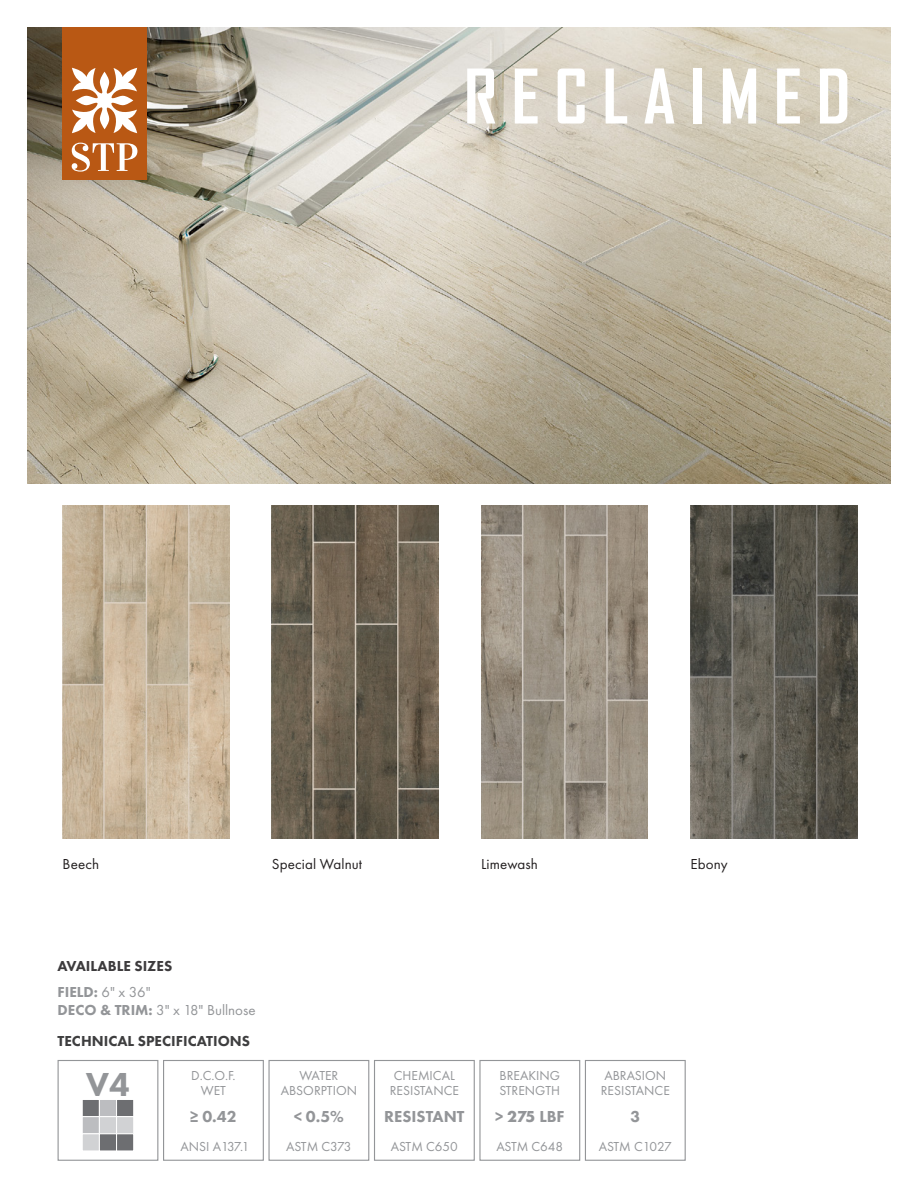
<style>
.page{position:relative;width:918px;height:1188px;background:#fff}
.page>*{position:absolute;margin:0;border:0;box-sizing:border-box;transform-origin:0 0}
.Product_Line{font:700 72px "Agency FB";letter-spacing:.2em;color:#fff}
.t1{font:800 34.5px "Futura PT";color:#939598}
.t2{font:800 16.5px "Futura PT";color:#939598}
.t3{font:700 16.5px "Futura PT";color:#939598}
.t4{font:15px "Futura PT";letter-spacing:.01em;color:#231f20}
.t5{font:15px "Futura PT";color:#939598}
.t6{font:800 15px "Futura PT";color:#3e3e3f}
.t7{font:800 15px "Futura PT";color:#3d3b3d}
.t8{font:800 15px "Futura PT";color:#939598}
.t9{font:13.5px "Futura PT";color:#939598}
.t10{font:13.5px "Futura PT";letter-spacing:-.025em;color:#939598}
.s1{font-weight:400}
.s2{font-weight:800}
.s3{font-weight:700}
</style>
<div class="page">
<img style="left:63px;top:505px;width:166px;height:333px">
<img style="left:272px;top:505px;width:167px;height:333px">
<img style="left:481px;top:505px;width:167px;height:333px">
<img style="left:690px;top:505px;width:167px;height:333px">
<img style="left:27px;top:27px;width:864px;height:457px">
<div style="left:163px;top:1060px;width:101px;height:101px;border:1px solid #939598"></div>
<div style="left:268px;top:1060px;width:101px;height:101px;border:1px solid #939598"></div>
<div style="left:374px;top:1060px;width:101px;height:101px;border:1px solid #939598"></div>
<div style="left:479px;top:1060px;width:101px;height:101px;border:1px solid #939598"></div>
<div style="left:585px;top:1060px;width:101px;height:101px;border:1px solid #939598"></div>
<div style="left:58px;top:1060px;width:100px;height:101px;border:1px solid #939598"></div>
<div style="left:82px;top:1099px;width:18px;height:18px;background:#6d6e71;border:1px solid #fff"></div>
<div style="left:99px;top:1099px;width:18px;height:18px;background:#bcbdc0;border:1px solid #fff"></div>
<div style="left:116px;top:1099px;width:18px;height:18px;background:#6d6e71;border:1px solid #fff"></div>
<div style="left:82px;top:1116px;width:18px;height:18px;background:#bcbdc0;border:1px solid #fff"></div>
<div style="left:99px;top:1116px;width:18px;height:18px;background:#d1d2d4;border:1px solid #fff"></div>
<div style="left:116px;top:1116px;width:18px;height:18px;background:#d1d2d4;border:1px solid #fff"></div>
<div style="left:82px;top:1133px;width:18px;height:18px;background:#d1d2d4;border:1px solid #fff"></div>
<div style="left:99px;top:1133px;width:18px;height:18px;background:#6d6e71;border:1px solid #fff"></div>
<div style="left:116px;top:1133px;width:18px;height:18px;background:#6d6e71;border:1px solid #fff"></div>
<div style="left:63px;top:27px;width:84px;height:152px;background:#b95814"></div>
<svg style="left:72px;top:68px;width:65px;height:65px"></svg>
<svg style="left:72px;top:143px;width:65px;height:29px"></svg>
<p class="Product_Line" style="left:464px;top:52px;width:388px">RECLAIMED</p>
<p class="t4" style="left:63px;top:855px;width:38px">Beech</p>
<p class="t4" style="left:272px;top:855px;width:92px">Special Walnut</p>
<p class="t4" style="left:481px;top:855px;width:58px">Limewash</p>
<p class="t4" style="left:690px;top:855px;width:39px">Ebony</p>
<p class="t7" style="left:58px;top:957px;width:116px">AVAILABLE SIZES</p>
<p class="t8" style="left:58px;top:983px;width:95px">FIELD: <span class="s1">6" x 36"</span></p>
<p class="t5" style="left:58px;top:1001px;width:200px"><span class="s2">DECO &amp; TRIM:</span> 3" x 18" Bullnose</p>
<p class="t6" style="left:58px;top:1031px;width:194px">TECHNICAL SPECIFICATIONS</p>
<p class="t1" style="left:86px;top:1063px;width:46px">V4</p>
<p class="t9" style="left:191px;top:1068px;width:46px">D.C.O.F.</p>
<p class="t9" style="left:201px;top:1083px;width:27px">WET</p>
<p class="t2" style="left:190px;top:1107px;width:48px"><span class="s3">≥</span> 0.42</p>
<p class="t9" style="left:181px;top:1138px;width:70px">ANSI A137.1</p>
<p class="t9" style="left:299px;top:1068px;width:41px">WATER</p>
<p class="t9" style="left:281px;top:1083px;width:78px">ABSORPTION</p>
<p class="t2" style="left:294px;top:1107px;width:52px"><span class="s3">&lt;</span> 0.5%</p>
<p class="t10" style="left:286px;top:1138px;width:67px">ASTM C373</p>
<p class="t9" style="left:394px;top:1068px;width:63px">CHEMICAL</p>
<p class="t9" style="left:390px;top:1083px;width:71px">RESISTANCE</p>
<p class="t2" style="left:384px;top:1107px;width:82px">RESISTANT</p>
<p class="t9" style="left:391px;top:1138px;width:68px">ASTM C650</p>
<p class="t9" style="left:500px;top:1068px;width:62px">BREAKING</p>
<p class="t9" style="left:499px;top:1083px;width:62px">STRENGTH</p>
<p class="t3" style="left:495px;top:1106px;width:71px">&gt; 275 <span class="s2">LBF</span></p>
<p class="t9" style="left:496px;top:1138px;width:68px">ASTM C648</p>
<p class="t9" style="left:604px;top:1068px;width:63px">ABRASION</p>
<p class="t9" style="left:601px;top:1083px;width:71px">RESISTANCE</p>
<p class="t2" style="left:630px;top:1107px;width:11px">3</p>
<p class="t9" style="left:599px;top:1138px;width:74px">ASTM C1027</p>
</div>
